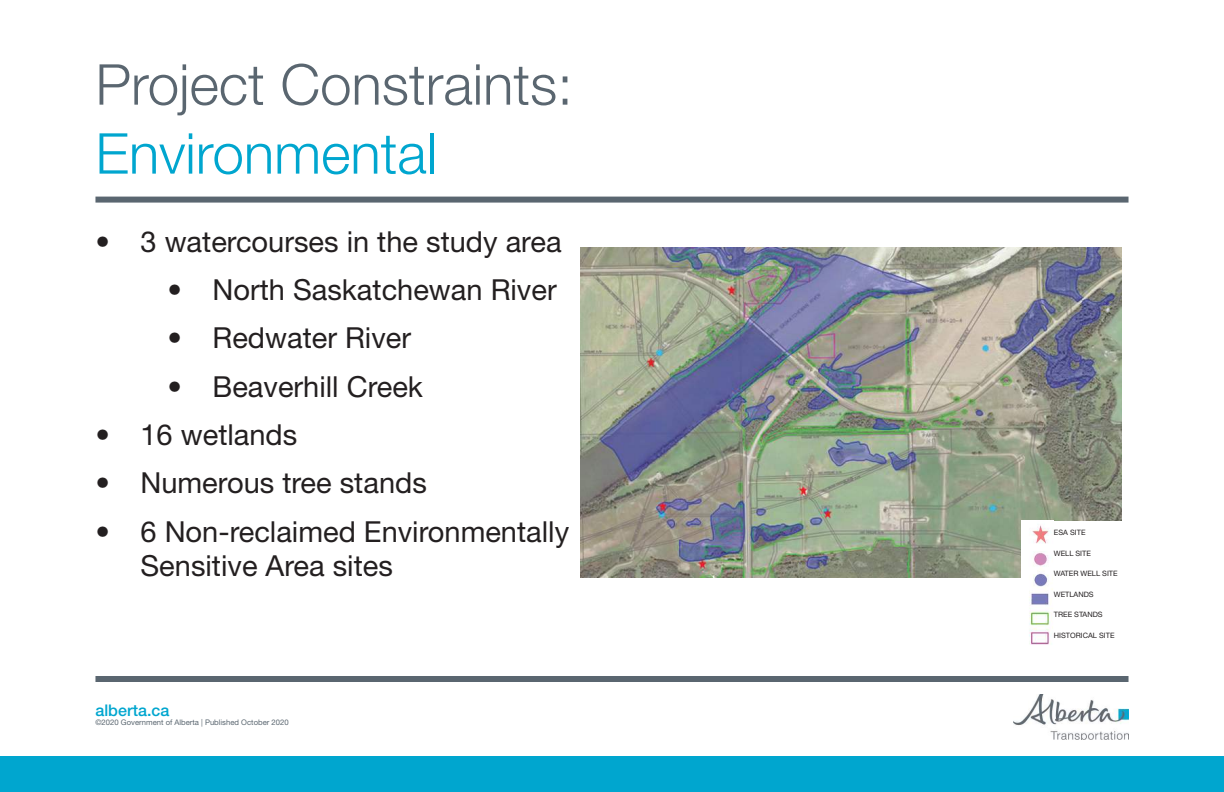
<style>
.page{position:relative;width:1224px;height:792px;background:#fff}
.page>*{position:absolute;margin:0;border:0;box-sizing:border-box;transform-origin:0 0}
.t1{font:300 56.4px "Helvetica Neue LT Std";color:#5a6670}
.t2{font:300 56.4px "Helvetica Neue LT Std";color:#00a6cf}
.t3{font:29px/34.8px "Helvetica Neue LT Std";color:#231f20}
.t4{font:500 16.1px "Helvetica Neue LT Std";color:#00a6cf}
.t5{font:7.7px "Helvetica Neue LT Std";color:#5a6670}
.t6{font:7.4px "Helvetica Neue LT Std";color:#231f20}
</style>
<div class="page">
<div style="left:0;top:756px;width:1224px;height:36px;background:#00a6cf"></div>
<img style="left:1013px;top:694px;width:116px;height:46px">
<div style="left:95px;top:676px;width:1034px;height:6px;background:#5a6670"></div>
<div style="left:95px;top:197px;width:1034px;height:6px;background:#5a6670"></div>
<img style="left:580px;top:247px;width:542px;height:331px">
<div style="left:1021px;top:521px;width:108px;height:130px;background:#fff"></div>
<img style="left:1022px;top:520px;width:32px;height:125px">
<h1 class="t1" style="left:95px;top:50px;width:479px">Project Constraints:</h1>
<h1 class="t2" style="left:95px;top:119px;width:343px">Environmental</h1>
<p class="t3" style="left:95px;top:224px;width:468px">• 3 watercourses in the study area</p>
<p class="t3" style="left:167px;top:272px;width:391px">• North Saskatchewan River</p>
<p class="t3" style="left:167px;top:320px;width:245px">• Redwater River</p>
<p class="t3" style="left:167px;top:369px;width:257px">• Beaverhill Creek</p>
<p class="t3" style="left:96px;top:417px;width:203px">• 16 wetlands</p>
<p class="t3" style="left:96px;top:465px;width:333px">• Numerous tree stands</p>
<p class="t3" style="left:141px;top:514px;width:430px;text-indent:-45px">• 6 Non-reclaimed Environmentally<br>Sensitive Area sites</p>
<p class="t4" style="left:95px;top:701px;width:75px">alberta.ca</p>
<p class="t5" style="left:95px;top:718px;width:195px">©2020 Government of Alberta | Published October 2020</p>
<p class="t6" style="left:1054px;top:528px;width:33px">ESA SITE</p>
<p class="t6" style="left:1054px;top:549px;width:39px">WELL SITE</p>
<p class="t6" style="left:1054px;top:569px;width:65px">WATER WELL SITE</p>
<p class="t6" style="left:1054px;top:590px;width:41px">WETLANDS</p>
<p class="t6" style="left:1054px;top:610px;width:50px">TREE STANDS</p>
<p class="t6" style="left:1054px;top:631px;width:62px">HISTORICAL SITE</p>
</div>
